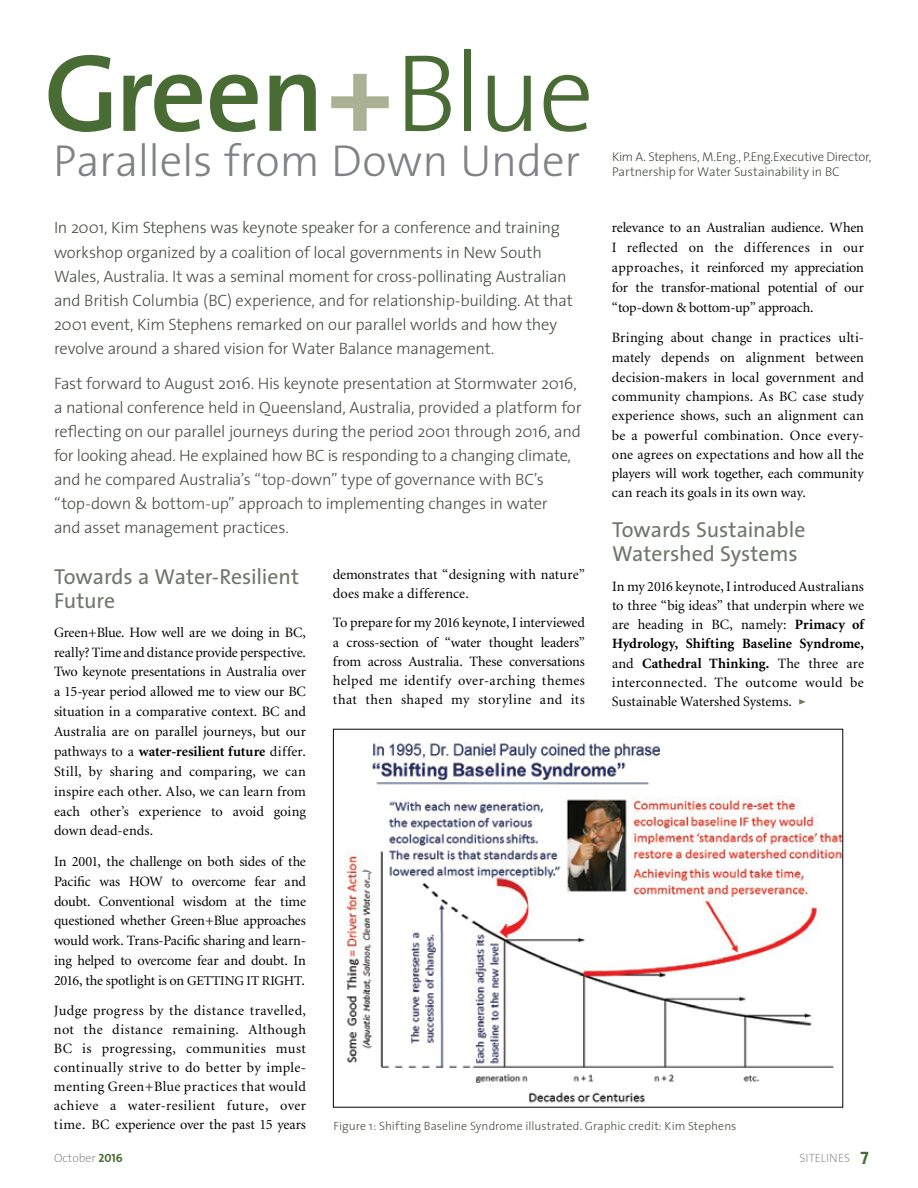
<style>
.page{position:relative;width:918px;height:1188px;background:#fff}
.page>*{position:absolute;margin:0;border:0;box-sizing:border-box;transform-origin:0 0}
.t1{font:600 111px "The Sans";letter-spacing:-.025em;color:#496c34}
.t2{font:300 45px "The Sans";color:#808285}
.t3{font:21.75px/24px "The Sans";letter-spacing:-.005em;color:#70776a}
.t4{font:300 16.5px/24px "The Sans";letter-spacing:-.015em;color:#484f45}
.t5{font:14.25px/20px "Minion";letter-spacing:.005em;color:#000;text-align:justify}
.t6{font:300 12.75px "The Sans";letter-spacing:-.015em;color:#484f45}
.t7{font:300 12px "The Sans";color:#484f45}
.t8{font:200 12px "The Sans";color:#808285}
.s1{font-family:"The Sans Bold Caps";font-weight:400;color:#a9b295}
.s2{font-weight:300}
.s3{font-weight:700}
.s4{font-family:"The Sans Semi Bold Caps";color:#72785d}
.s5{font-size:13.5px}
.s6{font-family:"The Sans Bold Caps";font-weight:400;color:#496c34}
.s7{font-family:"The Sans Bold Caps";font-weight:400;font-size:18px;color:#496c34}
</style>
<div class="page">
<img style="left:345px;top:742px;width:496px;height:361px">
<h1 class="t1" style="left:44px;top:1px;width:552px">Green<span class="s1">+</span><span class="s2">Blue</span></h1>
<h2 class="t2" style="left:53px;top:124px;width:529px">Parallels from Down Under</h2>
<p class="t6" style="left:612px;top:147px;width:261px">Kim A. Stephens, M.Eng., P.Eng.Executive Director,</p>
<p class="t6" style="left:612px;top:162px;width:229px">Partnership for Water Sustainability in BC</p>
<p class="t4" style="left:54px;top:215px;width:520px">In 2001, Kim Stephens was keynote speaker for a conference and training workshop organized by a coalition of local governments in New South Wales, Australia. It was a seminal moment for cross-pollinating Australian and British Columbia (BC) experience, and for relationship-building. At that 2001 event, Kim Stephens remarked on our parallel worlds and how they revolve around a shared vision for Water Balance management.</p>
<p class="t4" style="left:54px;top:371px;width:529px">Fast forward to August 2016. His keynote presentation at Stormwater 2016, a national conference held in Queensland, Australia, provided a platform for reflecting on our parallel journeys during the period 2001 through 2016, and for looking ahead. He explained how BC is responding to a changing climate, and he compared Australia’s “top-down” type of governance with BC’s “top-down &amp; bottom-up” approach to implementing changes in water<br>and asset management practices.</p>
<p class="t5" style="left:612px;top:218px;width:254px">relevance to an Australian audience. When I reflected on the differences in our approaches, it reinforced my appreciation for the transfor-mational potential of our “top-down &amp; bottom-up” approach.</p>
<p class="t5" style="left:612px;top:328px;width:254px;line-height:19.4px">Bringing about change in practices ulti&shy;mately depends on alignment between decision-makers in local government and community champions. As BC case study experience shows, such an alignment can be a powerful combination. Once every&shy;one agrees on expectations and how all the players will work together, each community can reach its goals in its own way.</p>
<h3 class="t3" style="left:612px;top:517px;width:195px">Towards Sustainable<br>Watershed Systems</h3>
<p class="t5" style="left:612px;top:577px;width:254px;line-height:19.2px">In my 2016 keynote, I introduced Australians to three “big ideas” that underpin where we are heading in BC, namely: <span class="s3">Primacy of Hydrology, Shifting Baseline Syndrome, </span>and <span class="s3">Cathedral Thinking.</span> The three are interconnected. The outcome would be Sustainable Watershed Systems. <span class="s4">&gt;</span></p>
<h3 class="t3" style="left:54px;top:564px;width:247px">Towards a Water-Resilient<br>Future</h3>
<p class="t5" style="left:54px;top:623px;width:254px">Green+Blue. How well are we doing in BC, really? Time and distance provide perspective.<br>Two keynote presentations in Australia over a 15-year period allowed me to view our BC situation in a comparative context. BC and Australia are on parallel journeys, but our pathways to a <span class="s3">water-resilient future</span> differ.<br>Still, by sharing and comparing, we can inspire each other. Also, we can learn from each other’s experience to avoid going down dead-ends.</p>
<p class="t5" style="left:54px;top:852px;width:254px">In 2001, the challenge on both sides of the Pacific was HOW to overcome fear and doubt. Conventional wisdom at the time questioned whether Green+Blue approaches would work. Trans-Pacific sharing and learn&shy;ing helped to overcome fear and doubt. In 2016, the spotlight is on <span class="s5">GETTING IT RIGHT</span>.</p>
<p class="t5" style="left:54px;top:1001px;width:254px;line-height:19px">Judge progress by the distance travelled, not the distance remaining. Although BC is progressing, communities must continually strive to do better by imple&shy;menting Green+Blue practices that would achieve a water-resilient future, over time. BC experience over the past 15 years</p>
<p class="t5" style="left:333px;top:565px;width:253px;line-height:19px">demonstrates that “designing with nature” does make a difference.</p>
<p class="t5" style="left:333px;top:614px;width:254px;line-height:19px">To prepare for my 2016 keynote, I interviewed a cross-section of “water thought leaders” from across Australia. These conversations helped me identify over-arching themes that then shaped my storyline and its</p>
<p class="t7" style="left:333px;top:1116px;width:405px">Figure 1: Shifting Baseline Syndrome illustrated. Graphic credit: Kim Stephens</p>
<p class="t8" style="left:54px;top:1148px;width:70px">October <span class="s6">2016</span></p>
<p class="t8" style="left:800px;top:1148px;width:70px">SITELINES <span class="s7">7</span></p>
</div>
